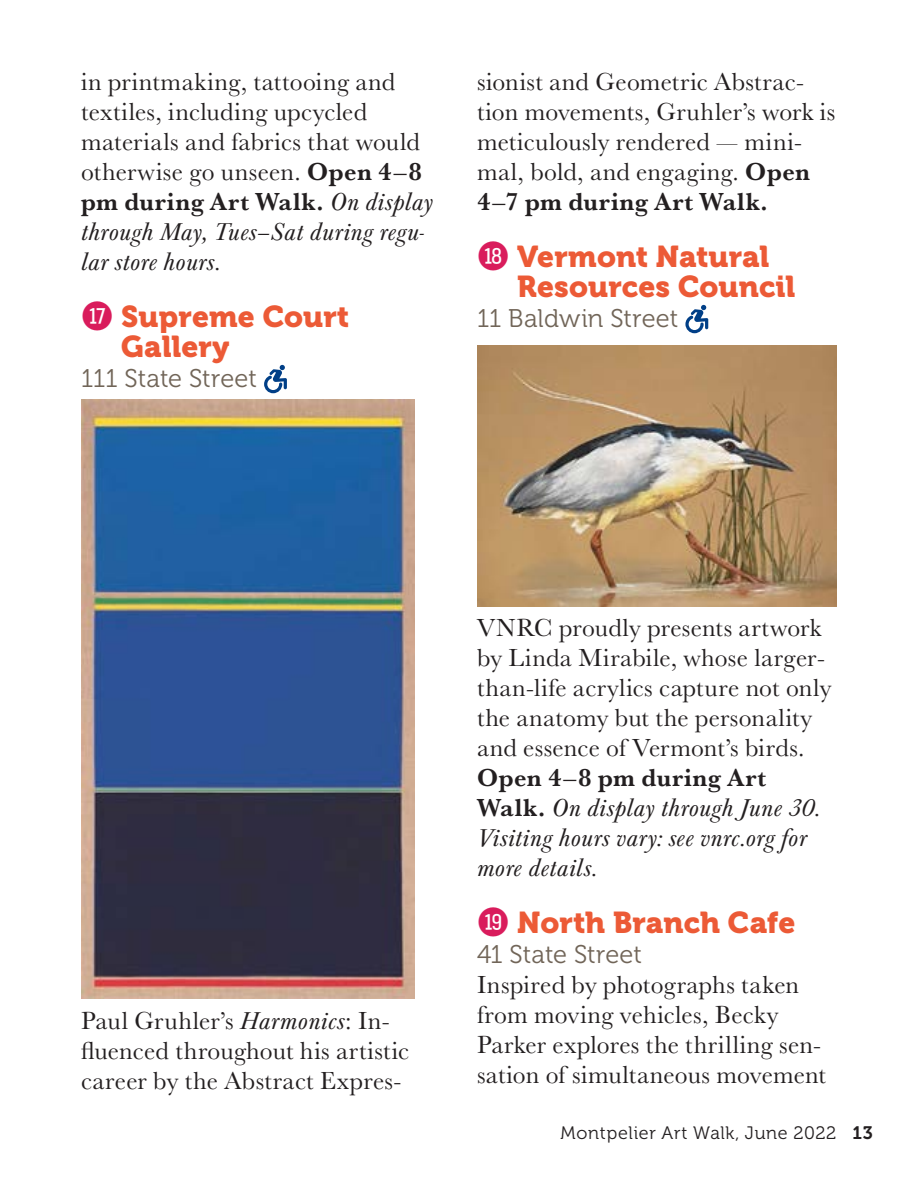
<style>
.page{position:relative;width:918px;height:1188px;background:#fff}
.page>*{position:absolute;margin:0;border:0;box-sizing:border-box;transform-origin:0 0}
.venue{font:30px/30px "Museo 900";letter-spacing:.005em;color:#ec5a36}
.body{font:25.5px/30px "Baskerville URW";letter-spacing:.015em;color:#231f20}
.address{font:25.5px "Museo 300";letter-spacing:.005em;color:#716558}
.t1{font:18px "Museo 300";letter-spacing:.035em;color:#231f20}
.s1{font-weight:700}
.s2{font-style:italic}
.s3{font-family:"Fyra Numeric Circle Closed";font-size:39px;color:#d91c5c}
.s4{font-family:"Museo 700"}
</style>
<div class="page">
<svg style="left:264px;top:365px;width:23px;height:28px"></svg>
<svg style="left:685px;top:305px;width:23px;height:28px"></svg>
<img style="left:477px;top:345px;width:360px;height:261px">
<img style="left:82px;top:400px;width:332px;height:599px">
<p class="body" style="left:81px;top:66px;width:354px">in printmaking, tattooing and textiles, including upcycled materials and fabrics that would otherwise go unseen. <span class="s1">Open 4–8 pm during Art Walk.</span> <span class="s2">On display through May, Tues–Sat during regu&shy;lar store hours.</span></p>
<p class="venue" style="left:121px;top:302px;width:229px;text-indent:-40px"><span class="s3">i</span> Supreme Court<br>Gallery</p>
<p class="address" style="left:81px;top:365px;width:178px">111 State Street</p>
<p class="body" style="left:477px;top:66px;width:360px">sionist and Geometric Abstrac&shy;tion movements, Gruhler’s work is meticulously rendered — mini&shy;mal, bold, and engaging. <span class="s1">Open<br>4–7 pm during Art Walk.</span></p>
<p class="venue" style="left:517px;top:242px;width:280px;text-indent:-40px"><span class="s3">o</span> Vermont Natural<br>Resources Council</p>
<p class="address" style="left:477px;top:305px;width:203px">11 Baldwin Street</p>
<p class="body" style="left:81px;top:1005px;width:330px">Paul Gruhler’s <span class="s2">Harmonics</span>: In&shy;fluenced throughout his artistic career by the Abstract Expres-</p>
<p class="body" style="left:477px;top:612px;width:356px">VNRC proudly presents artwork by Linda Mirabile, whose larger&shy;than-life acrylics capture not only the anatomy but the personality and essence of Vermont’s birds.<br><span class="s1">Open 4–8 pm during Art<br>Walk.</span> <span class="s2">On display through June 30.<br>Visiting hours vary: see vnrc.org for more details.</span></p>
<p class="venue" style="left:477px;top:908px;width:320px"><span class="s3">p</span> North Branch Cafe</p>
<p class="address" style="left:477px;top:941px;width:167px">41 State Street</p>
<p class="body" style="left:477px;top:969px;width:351px">Inspired by photographs taken from moving vehicles, Becky<br>Parker explores the thrilling sen&shy;sation of simultaneous movement</p>
<p class="t1" style="left:561px;top:1123px;width:314px">Montpelier Art Walk, June 2022 <span class="s4">13</span></p>
</div>
